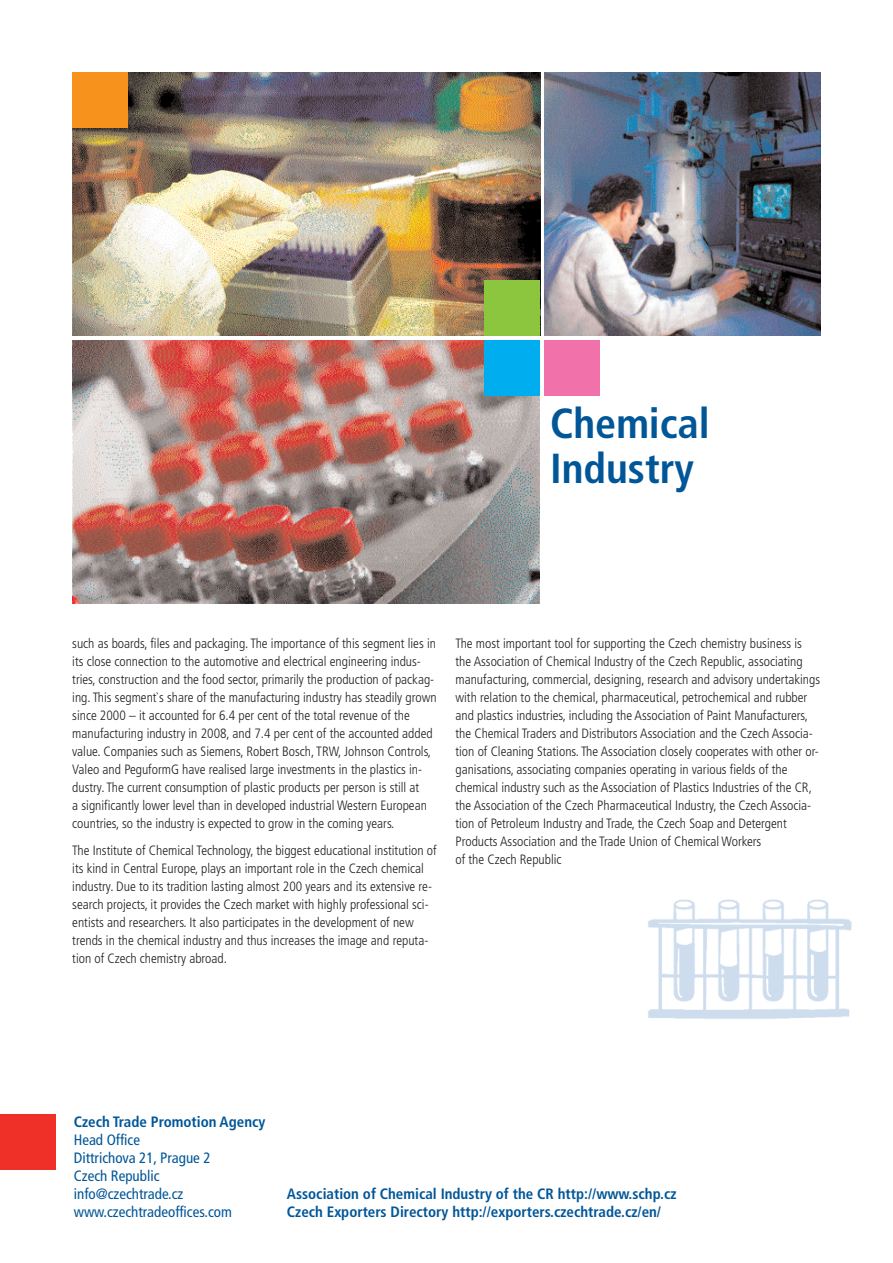
<style>
.page{position:relative;width:893px;height:1263px;background:#fff}
.page>*{position:absolute;margin:0;border:0;box-sizing:border-box;transform-origin:0 0}
.t1{font:700 condensed 42px/45px "Frutiger CE";color:#015698}
.t2{font:700 condensed 15px/18px "Frutiger CE";color:#015698}
.t3{font:condensed 15px/18px "Frutiger CE";color:#015698}
.t4{font:300 condensed 13.5px/18px "Frutiger CE";color:#231f20}
</style>
<div class="page">
<img style="left:72px;top:72px;width:468px;height:264px">
<img style="left:72px;top:340px;width:468px;height:264px">
<img style="left:544px;top:72px;width:277px;height:264px">
<img style="left:648px;top:899px;width:204px;height:120px">
<div style="left:544px;top:340px;width:56px;height:55px;background:#f171ab"></div>
<div style="left:485px;top:281px;width:55px;height:55px;background:#8bc63e"></div>
<div style="left:485px;top:340px;width:55px;height:55px;background:#00aeef"></div>
<div style="left:0;top:1114px;width:55px;height:55px;background:#ef3028"></div>
<div style="left:72px;top:72px;width:56px;height:56px;background:#f7931d"></div>
<h1 class="t1" style="left:550px;top:404px;width:161px">Chemical<br>Industry</h1>
<p class="t4" style="left:72px;top:635px;width:366px">such as boards, files and packaging. The importance of this segment lies in its close connection to the automotive and electrical engineering indus&shy;tries, construction and the food sector, primarily the production of packag&shy;ing. This segment`s share of the manufacturing industry has steadily grown since 2000 – it accounted for 6.4 per cent of the total revenue of the manufacturing industry in 2008, and 7.4 per cent of the accounted added value. Companies such as Siemens, Robert Bosch, TRW, Johnson Controls, Valeo and PeguformG have realised large investments in the plastics in&shy;dustry. The current consumption of plastic products per person is still at<br>a significantly lower level than in developed industrial Western European countries, so the industry is expected to grow in the coming years.</p>
<p class="t4" style="left:72px;top:842px;width:366px">The Institute of Chemical Technology, the biggest educational institution of its kind in Central Europe, plays an important role in the Czech chemical industry. Due to its tradition lasting almost 200 years and its extensive re&shy;search projects, it provides the Czech market with highly professional sci&shy;entists and researchers. It also participates in the development of new trends in the chemical industry and thus increases the image and reputa&shy;tion of Czech chemistry abroad.</p>
<p class="t4" style="left:455px;top:635px;width:366px">The most important tool for supporting the Czech chemistry business is the Association of Chemical Industry of the Czech Republic, associating manufacturing, commercial, designing, research and advisory undertakings with relation to the chemical, pharmaceutical, petrochemical and rubber and plastics industries, including the Association of Paint Manufacturers, the Chemical Traders and Distributors Association and the Czech Associa&shy;tion of Cleaning Stations. The Association closely cooperates with other or&shy;ganisations, associating companies operating in various fields of the chemical industry such as the Association of Plastics Industries of the CR, the Association of the Czech Pharmaceutical Industry, the Czech Associa&shy;tion of Petroleum Industry and Trade, the Czech Soap and Detergent Products Association and the Trade Union of Chemical Workers<br>of the Czech Republic</p>
<p class="t2" style="left:74px;top:1114px;width:193px">Czech Trade Promotion Agency</p>
<p class="t3" style="left:74px;top:1132px;width:160px">Head Office<br>Dittrichova 21, Prague 2<br>Czech Republic info@czechtrade.cz www.czechtradeoffices.com</p>
<p class="t2" style="left:287px;top:1186px;width:391px">Association of Chemical Industry of the CR http://www.schp.cz<br>Czech Exporters Directory http://exporters.czechtrade.cz/en/</p>
</div>
